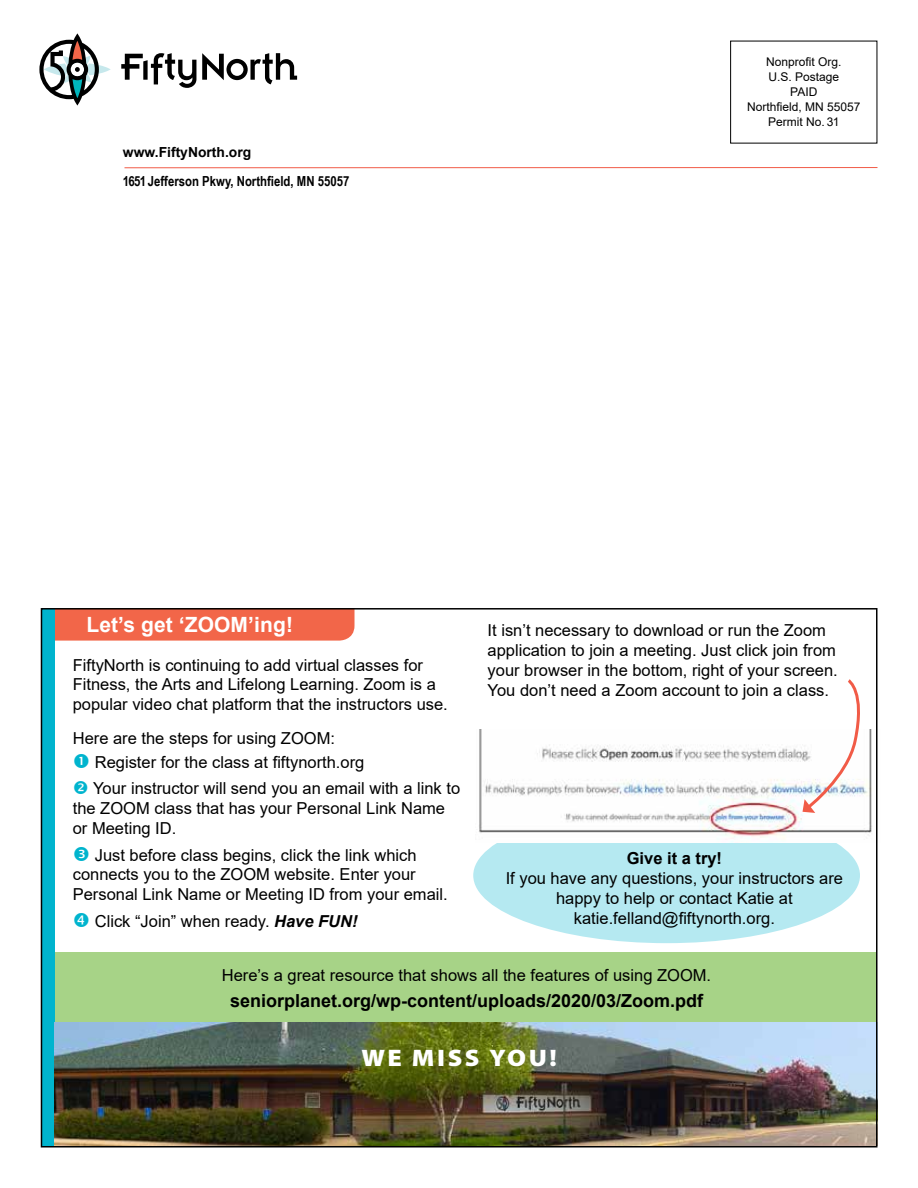
<style>
.page{position:relative;width:918px;height:1188px;background:#fff}
.page>*{position:absolute;margin:0;border:0;box-sizing:border-box;transform-origin:0 0}
.t1{font:900 24px "Myriad Pro";letter-spacing:.095em;color:#fff;scale:1.09 1}
.t2{font:700 21px "Arial";letter-spacing:.005em;color:#fff}
.t3{font:700 18px "Arial";color:#000}
.t4{font:16.5px/19.8px "Arial";color:#000}
.t5{font:700 16.5px "Arial";color:#000}
.t6{font:700 13.8px "Arial Narrow";color:#000}
.t7{font:700 13.8px "Arial";color:#000}
.t8{font:12px/15px "Arial";color:#000;text-align:center}
.s1{font-weight:700;font-style:italic}
</style>
<div class="page">
<svg style="left:39px;top:33px;width:72px;height:73px"></svg>
<svg style="left:121px;top:53px;width:75px;height:35px"></svg>
<svg style="left:202px;top:53px;width:95px;height:31px"></svg>
<hr style="left:124px;top:167px;width:753px;height:1px;background:#f15b47">
<div style="left:473px;top:808px;width:387px;height:135px;background:#b5e9f1;border-radius:50%"></div>
<div style="left:55px;top:611px;width:300px;height:30px;background:#f26649"></div>
<div style="left:42px;top:608px;width:13px;height:538px;background:#00b4ce"></div>
<div style="left:55px;top:952px;width:822px;height:71px;background:#a7d387"></div>
<img style="left:479px;top:729px;width:393px;height:114px">
<svg style="left:803px;top:679px;width:63px;height:134px"></svg>
<img style="left:55px;top:1023px;width:820px;height:122px">
<p class="t7" style="left:123px;top:142px;width:130px">www.FiftyNorth.org</p>
<p class="t6" style="left:123px;top:171px;width:228px">1651 Jefferson Pkwy, Northfield, MN 55057</p>
<p class="t8" style="left:747px;top:55px;width:115px">Nonprofit Org.<br>U.S. Postage<br>PAID<br>Northfield, MN 55057<br>Permit No. 31</p>
<p class="t2" style="left:86px;top:610px;width:208px">Let’s get ‘ZOOM’ing!</p>
<p class="t4" style="left:73px;top:655px;width:377px">FiftyNorth is continuing to add virtual classes for<br>Fitness, the Arts and Lifelong Learning. Zoom is a popular video chat platform that the instructors use.</p>
<p class="t4" style="left:95px;top:726px;width:271px;line-height:24.3px;text-indent:-22px">Here are the steps for using ZOOM:<br>Register for the class at fiftynorth.org</p>
<p class="t4" style="left:73px;top:779px;width:389px;text-indent:20px">Your instructor will send you an email with a link to the ZOOM class that has your Personal Link Name or Meeting ID.</p>
<p class="t4" style="left:73px;top:845px;width:377px;text-indent:22px">Just before class begins, click the link which connects you to the ZOOM website. Enter your<br>Personal Link Name or Meeting ID from your email.</p>
<p class="t4" style="left:95px;top:911px;width:264px">Click “Join” when ready. <span class="s1">Have FUN!</span></p>
<p class="t4" style="left:222px;top:965px;width:491px">Here’s a great resource that shows all the features of using ZOOM.</p>
<p class="t3" style="left:230px;top:988px;width:475px">seniorplanet.org/wp-content/uploads/2020/03/Zoom.pdf</p>
<p class="t4" style="left:488px;top:621px;width:352px">It isn’t necessary to download or run the Zoom application to join a meeting. Just click join from your browser in the bottom, right of your screen.<br>You don’t need a Zoom account to join a class.</p>
<p class="t5" style="left:627px;top:847px;width:97px">Give it a try!</p>
<p class="t4" style="left:506px;top:868px;width:339px;text-align:center">If you have any questions, your instructors are happy to help or contact Katie at katie.felland@fiftynorth.org.</p>
<h1 class="t1" style="left:361px;top:1044px;width:181px">WE MISS YOU!</h1>
</div>
